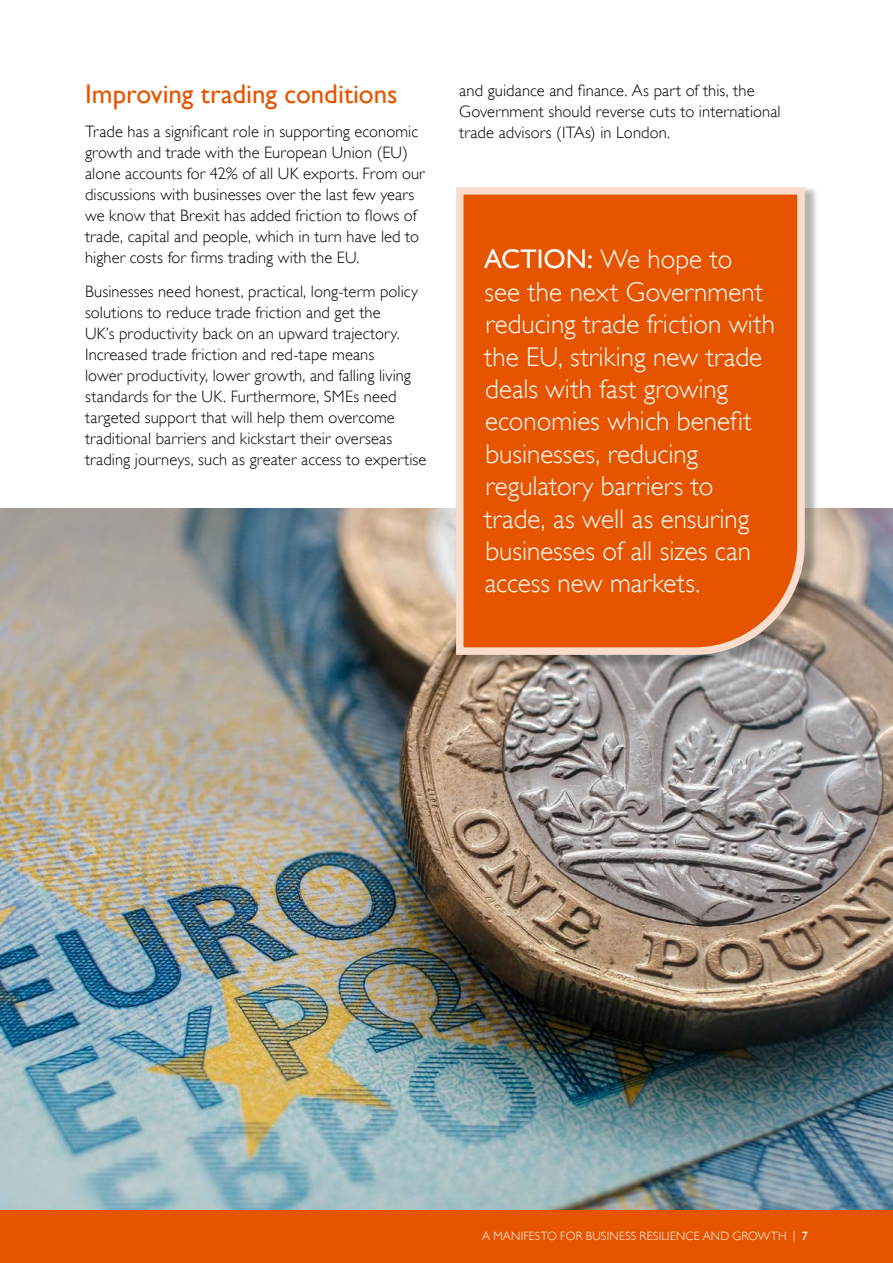
<style>
.page{position:relative;width:893px;height:1263px;background:#fff}
.page>*{position:absolute;margin:0;border:0;box-sizing:border-box;transform-origin:0 0}
.t1{font:300 27px/32.4px "Gill Sans";color:#fff}
.t2{font:27px "Gill Sans";color:#e65400}
.t3{font:300 16.5px/21px "Gill Sans";letter-spacing:.01em;color:#000}
.t4{font:300 12px "Gill Sans";letter-spacing:.015em;color:#fff}
.s1{font-weight:400}
</style>
<div class="page">
<div style="left:0;top:1210px;width:893px;height:53px;background:#e65400"></div>
<img style="left:0;top:508px;width:893px;height:702px">
<div style="left:455px;top:186px;width:363px;height:483px;background:#000;opacity:.29"></div>
<svg style="left:452px;top:186px;width:356px;height:473px;background:#e56115"></svg>
<h1 class="t2" style="left:85px;top:78px;width:314px">Improving trading conditions</h1>
<p class="t3" style="left:85px;top:121px;width:341px">Trade has a significant role in supporting economic growth and trade with the European Union (EU) alone accounts for 42% of all UK exports. From our discussions with businesses over the last few years we know that Brexit has added friction to flows of trade, capital and people, which in turn have led to higher costs for firms trading with the EU.</p>
<p class="t3" style="left:85px;top:281px;width:343px">Businesses need honest, practical, long-term policy solutions to reduce trade friction and get the<br>UK’s productivity back on an upward trajectory.<br>Increased trade friction and red-tape means<br>lower productivity, lower growth, and falling living standards for the UK. Furthermore, SMEs need targeted support that will help them overcome traditional barriers and kickstart their overseas trading journeys, such as greater access to expertise</p>
<p class="t3" style="left:459px;top:80px;width:323px">and guidance and finance. As part of this, the<br>Government should reverse cuts to international trade advisors (ITAs) in London.</p>
<p class="t1" style="left:484px;top:243px;width:292px"><span class="s1">ACTION:</span> We hope to<br>see the next Government reducing trade friction with the EU, striking new trade deals with fast growing economies which benefit businesses, reducing regulatory barriers to trade, as well as ensuring businesses of all sizes can access new markets.</p>
<p class="t4" style="left:482px;top:1229px;width:327px">A MANIFESTO FOR BUSINESS RESILIENCE AND GROWTH | <span class="s1">7</span></p>
</div>
